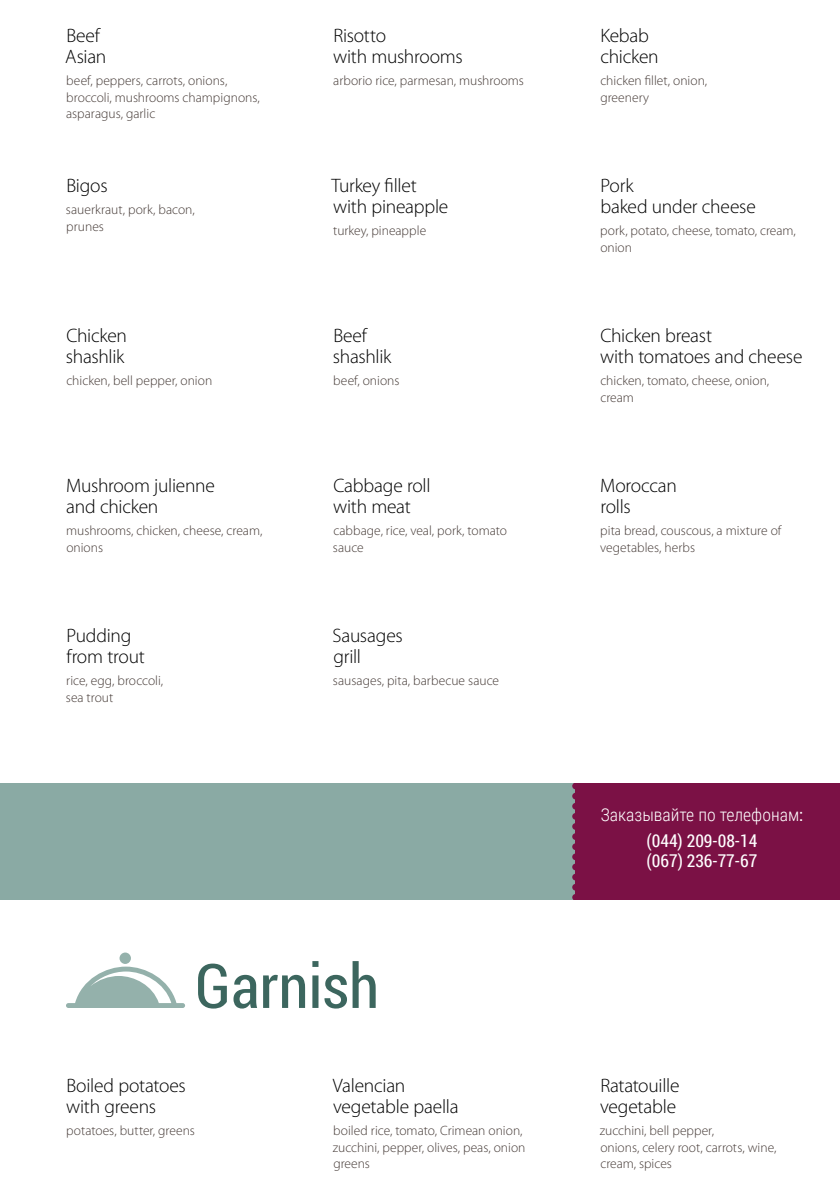
<style>
.page{position:relative;width:840px;height:1200px;background:#fff}
.page>*{position:absolute;margin:0;border:0;box-sizing:border-box;transform-origin:0 0}
.t1{font:61.5px "Roboto Condensed";color:#3c665e}
.t2{font:300 19.5px/21px "Myriad Pro";letter-spacing:-.015em;color:#000}
.t3{font:300 17.7px/26.1px "Roboto Condensed";color:#fff;text-align:center}
.t4{font:17.7px "Roboto Condensed";color:#fff}
.t5{font:300 13.5px/16.5px "Myriad Pro";color:#453a36}
.s1{font-weight:400}
</style>
<div class="page">
<div style="left:0;top:783px;width:576px;height:117px;background:#8aaaa4"></div>
<div style="left:576px;top:783px;width:264px;height:117px;background:#7b1145"></div>
<div style="left:572px;top:793px;width:7px;height:7px;background:#7b1145;border-radius:50%"></div>
<div style="left:572px;top:803px;width:7px;height:7px;background:#7b1145;border-radius:50%"></div>
<div style="left:572px;top:813px;width:7px;height:7px;background:#7b1145;border-radius:50%"></div>
<div style="left:572px;top:823px;width:7px;height:7px;background:#7b1145;border-radius:50%"></div>
<div style="left:572px;top:833px;width:7px;height:7px;background:#7b1145;border-radius:50%"></div>
<div style="left:572px;top:843px;width:7px;height:7px;background:#7b1145;border-radius:50%"></div>
<div style="left:572px;top:854px;width:7px;height:6px;background:#7b1145;border-radius:50%"></div>
<div style="left:572px;top:864px;width:7px;height:6px;background:#7b1145;border-radius:50%"></div>
<div style="left:572px;top:874px;width:7px;height:6px;background:#7b1145;border-radius:50%"></div>
<div style="left:572px;top:884px;width:7px;height:7px;background:#7b1145;border-radius:50%"></div>
<svg style="left:572px;top:783px;width:4px;height:6px"></svg>
<svg style="left:572px;top:894px;width:4px;height:6px"></svg>
<div style="left:120px;top:953px;width:11px;height:11px;background:#94b1ab;border-radius:50%"></div>
<svg style="left:66px;top:967px;width:119px;height:41px"></svg>
<h2 class="t2" style="left:65px;top:25px;width:43px">Beef<br>Asian</h2>
<p class="t5" style="left:66px;top:73px;width:195px">beef, peppers, carrots, onions, broccoli, mushrooms champignons, asparagus, garlic</p>
<h2 class="t2" style="left:66px;top:175px;width:43px">Bigos</h2>
<p class="t5" style="left:66px;top:202px;width:130px">sauerkraut, pork, bacon, prunes</p>
<h2 class="t2" style="left:66px;top:325px;width:63px">Chicken shashlik</h2>
<p class="t5" style="left:66px;top:373px;width:147px">chicken, bell pepper, onion</p>
<h2 class="t2" style="left:66px;top:475px;width:150px">Mushroom julienne and chicken</h2>
<p class="t5" style="left:66px;top:523px;width:198px">mushrooms, chicken, cheese, cream, onions</p>
<h2 class="t2" style="left:66px;top:625px;width:80px">Pudding from trout</h2>
<p class="t5" style="left:66px;top:673px;width:99px">rice, egg, broccoli, sea trout</p>
<h2 class="t2" style="left:333px;top:25px;width:131px">Risotto<br>with mushrooms</h2>
<p class="t5" style="left:333px;top:73px;width:192px">arborio rice, parmesan, mushrooms</p>
<h2 class="t2" style="left:332px;top:175px;width:118px">Turkey fillet with pineapple</h2>
<p class="t5" style="left:333px;top:223px;width:95px">turkey, pineapple</p>
<h2 class="t2" style="left:333px;top:325px;width:60px">Beef shashlik</h2>
<p class="t5" style="left:333px;top:373px;width:68px">beef, onions</p>
<h2 class="t2" style="left:333px;top:475px;width:99px">Cabbage roll with meat</h2>
<p class="t5" style="left:333px;top:523px;width:176px">cabbage, rice, veal, pork, tomato sauce</p>
<h2 class="t2" style="left:333px;top:625px;width:72px">Sausages grill</h2>
<p class="t5" style="left:333px;top:673px;width:168px">sausages, pita, barbecue sauce</p>
<h1 class="t1" style="left:195px;top:950px;width:186px">Garnish</h1>
<h2 class="t2" style="left:66px;top:1075px;width:121px">Boiled potatoes with greens</h2>
<p class="t5" style="left:66px;top:1123px;width:130px">potatoes, butter, greens</p>
<h2 class="t2" style="left:333px;top:1075px;width:127px">Valencian vegetable paella</h2>
<p class="t5" style="left:333px;top:1123px;width:194px">boiled rice, tomato, Crimean onion, zucchini, pepper, olives, peas, onion greens</p>
<h2 class="t2" style="left:600px;top:25px;width:60px">Kebab chicken</h2>
<p class="t5" style="left:600px;top:73px;width:108px">chicken fillet, onion, greenery</p>
<h2 class="t2" style="left:600px;top:175px;width:157px">Pork<br>baked under cheese</h2>
<p class="t5" style="left:600px;top:223px;width:197px">pork, potato, cheese, tomato, cream, onion</p>
<h2 class="t2" style="left:600px;top:325px;width:204px">Chicken breast<br>with tomatoes and cheese</h2>
<p class="t5" style="left:600px;top:373px;width:170px">chicken, tomato, cheese, onion, cream</p>
<h2 class="t2" style="left:600px;top:475px;width:78px">Moroccan rolls</h2>
<p class="t5" style="left:600px;top:523px;width:183px">pita bread, couscous, a mixture of vegetables, herbs</p>
<h3 class="t3" style="left:601px;top:801px;width:204px">Заказывайте по телефонам<span class="s1">: (044) 209-08-14</span></h3>
<h3 class="t4" style="left:647px;top:851px;width:112px">(067) 236-77-67</h3>
<h2 class="t2" style="left:600px;top:1075px;width:81px">Ratatouille vegetable</h2>
<p class="t5" style="left:600px;top:1123px;width:178px">zucchini, bell pepper,<br>onions, celery root, carrots, wine, cream, spices</p>
</div>
